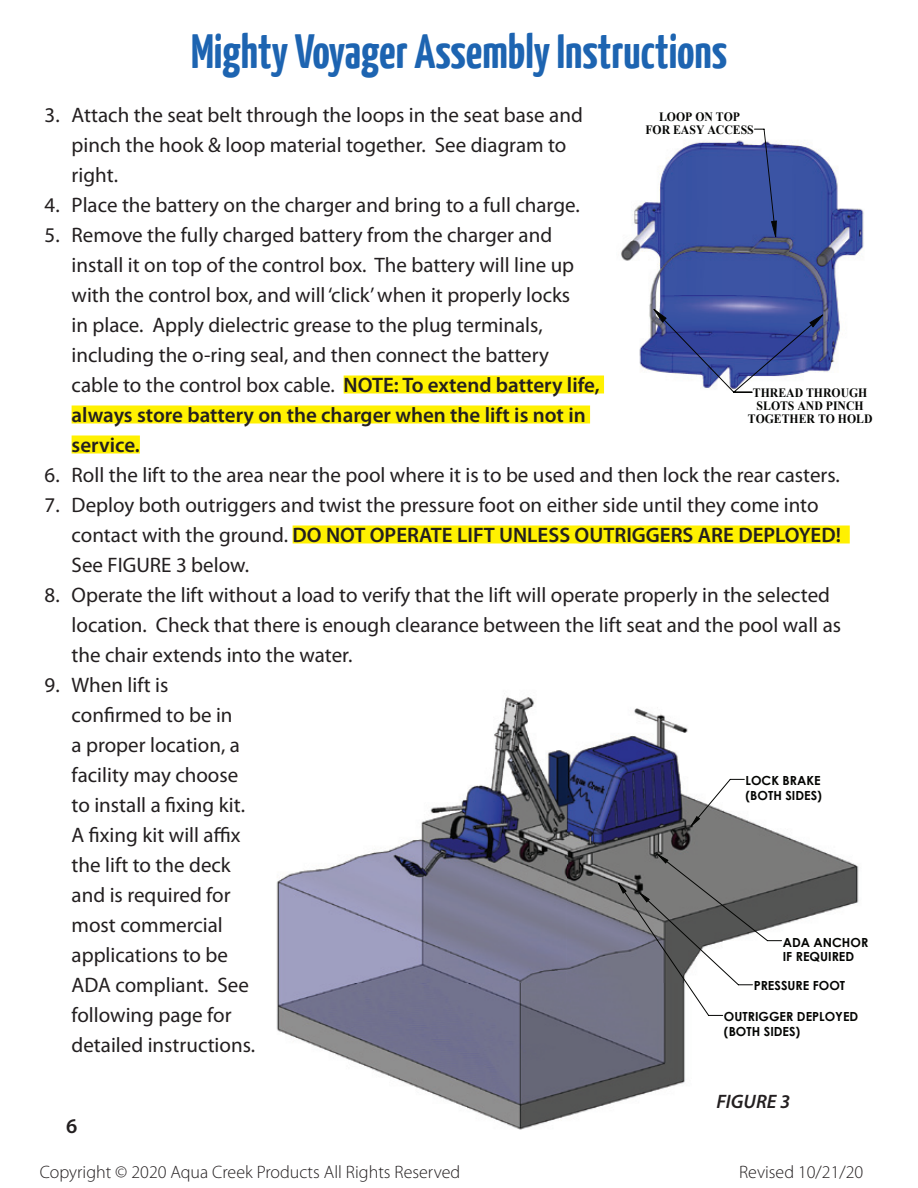
<style>
.page{position:relative;width:918px;height:1188px;background:#fff}
.page>*{position:absolute;margin:0;border:0;box-sizing:border-box;transform-origin:0 0}
.t1{font:700 48px "Yanone Kaffeesatz";color:#1d64b1}
.t2{font:21px/30px "Myriad Pro";color:#231f20}
.t3{font:600 21px "Myriad Pro";color:#231f20}
.t4{font:italic 600 19.5px "Myriad Pro";color:#231f20}
.t5{font:300 18px "Myriad Pro";color:#231f20}
.t6{font:700 12.75px/12.8px "Times New Roman";color:#040503;text-align:center;scale:.92 1}
.t7{font:700 12.6px/14.7px "Century Gothic";color:#040503}
.s1{font-weight:600}
</style>
<div class="page">
<div style="left:344px;top:376px;width:260px;height:18px;background:#fff101"></div>
<div style="left:72px;top:406px;width:518px;height:18px;background:#fff101"></div>
<div style="left:72px;top:436px;width:68px;height:18px;background:#fff101"></div>
<div style="left:293px;top:526px;width:557px;height:18px;background:#fff101"></div>
<img style="left:276px;top:693px;width:583px;height:437px">
<svg style="left:618px;top:779px;width:164px;height:237px"></svg>
<img style="left:621px;top:157px;width:243px;height:215px">
<svg style="left:654px;top:129px;width:169px;height:264px"></svg>
<svg style="left:654px;top:221px;width:169px;height:106px;background:#42569e"></svg>
<h1 class="t1" style="left:191px;top:22px;width:537px">Mighty Voyager Assembly Instructions</h1>
<p class="t2" style="left:72px;top:100px;width:513px;text-indent:-27px">3. Attach the seat belt through the loops in the seat base and pinch the hook &amp; loop material together. See diagram to right.</p>
<p class="t2" style="left:45px;top:190px;width:537px">4. Place the battery on the charger and bring to a full charge.</p>
<p class="t2" style="left:72px;top:220px;width:530px;text-indent:-27px">5. Remove the fully charged battery from the charger and install it on top of the control box. The battery will line up with the control box, and will ‘click’ when it properly locks<br>in place. Apply dielectric grease to the plug terminals, including the o-ring seal, and then connect the battery cable to the control box cable. <span class="s1">NOTE: To extend battery life, always store battery on the charger when the lift is not in service.</span></p>
<p class="t2" style="left:45px;top:460px;width:797px">6. Roll the lift to the area near the pool where it is to be used and then lock the rear casters.</p>
<p class="t2" style="left:72px;top:490px;width:771px;text-indent:-27px">7. Deploy both outriggers and twist the pressure foot on either side until they come into contact with the ground. <span class="s1">DO NOT OPERATE LIFT UNLESS OUTRIGGERS ARE DEPLOYED!<br></span>See FIGURE 3 below.</p>
<p class="t2" style="left:72px;top:580px;width:771px;text-indent:-27px">8. Operate the lift without a load to verify that the lift will operate properly in the selected location. Check that there is enough clearance between the lift seat and the pool wall as the chair extends into the water.</p>
<p class="t2" style="left:72px;top:670px;width:185px;text-indent:-27px">9. When lift is confirmed to be in<br>a proper location, a facility may choose to install a fixing kit.<br>A fixing kit will affix the lift to the deck and is required for most commercial applications to be<br>ADA compliant. See following page for detailed instructions.</p>
<p class="t6" style="left:645px;top:110px;width:119px">LOOP ON TOP<br>FOR EASY ACCESS</p>
<p class="t6" style="left:748px;top:386px;width:137px">THREAD THROUGH<br>SLOTS AND PINCH<br>TOGETHER TO HOLD</p>
<p class="t7" style="left:746px;top:773px;width:78px">LOCK BRAKE (BOTH SIDES)</p>
<p class="t7" style="left:783px;top:934px;width:87px">ADA ANCHOR<br>IF REQUIRED</p>
<p class="t7" style="left:754px;top:977px;width:93px">PRESSURE FOOT</p>
<p class="t7" style="left:724px;top:1009px;width:136px">OUTRIGGER DEPLOYED (BOTH SIDES)</p>
<p class="t3" style="left:66px;top:1113px;width:13px">6</p>
<p class="t4" style="left:716px;top:1089px;width:75px">FIGURE 3</p>
<p class="t5" style="left:40px;top:1162px;width:422px">Copyright © 2020 Aqua Creek Products All Rights Reserved</p>
<p class="t5" style="left:739px;top:1162px;width:126px">Revised 10/21/20</p>
</div>
